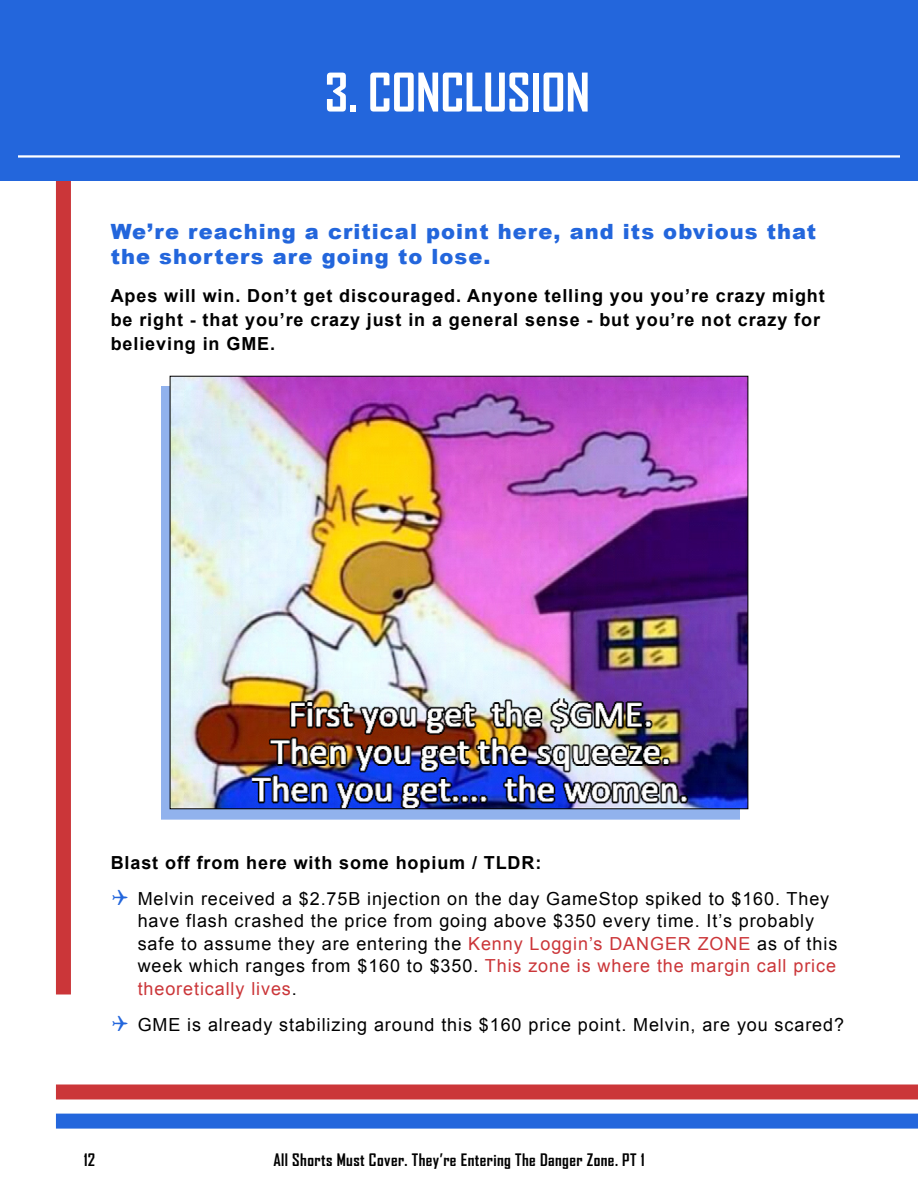
<style>
.page{position:relative;width:918px;height:1188px;background:#fff}
.page>*{position:absolute;margin:0;border:0;box-sizing:border-box;transform-origin:0 0}
.t1{font:700 51px "Agency FB";color:#fff}
.t2{font:900 21px/25.2px "Arial";letter-spacing:.05em;color:#2366dc}
.t3{font:18px/22.5px "Arial";letter-spacing:.05em;color:#000}
.t4{font:700 18px/24px "Arial";letter-spacing:.05em;color:#000}
.t5{font:700 16.5px "Agency FB";letter-spacing:.025em;color:#000}
.s1{color:#2366dc}
.s2{color:#cb3639}
</style>
<div class="page">
<div style="left:56px;top:0;width:15px;height:994px;background:#cb3639"></div>
<div style="left:56px;top:1114px;width:862px;height:15px;background:#2366dc"></div>
<div style="left:56px;top:1084px;width:862px;height:16px;background:#cb3639"></div>
<div style="left:0;top:0;width:918px;height:181px;background:#2366dc"></div>
<hr style="left:18px;top:155px;width:882px;height:3px;background:#fff">
<div style="left:161px;top:386px;width:579px;height:434px;background:#2366dc;opacity:.5"></div>
<img style="left:172px;top:378px;width:574px;height:429px">
<h1 class="t1" style="left:325px;top:64px;width:267px">3. Conclusion</h1>
<p class="t2" style="left:111px;top:218px;width:707px">We’re reaching a critical point here, and its obvious that the shorters are going to lose.</p>
<p class="t4" style="left:111px;top:284px;width:716px">Apes will win. Don’t get discouraged. Anyone telling you you’re crazy might be right - that you’re crazy just in a general sense - but you’re not crazy for believing in GME.</p>
<p class="t4" style="left:111px;top:851px;width:432px">Blast off from here with some hopium / TLDR:</p>
<p class="t3" style="left:138px;top:888px;width:701px;text-indent:-27px"><span class="s1">✔</span> Melvin received a $2.75B injection on the day GameStop spiked to $160. They have flash crashed the price from going above $350 every time. It’s probably safe to assume they are entering the <span class="s2">Kenny Loggin’s DANGER ZONE</span> as of this week which ranges from $160 to $350. <span class="s2">This zone is where the margin call price theoretically lives</span>.</p>
<p class="t3" style="left:111px;top:1014px;width:735px"><span class="s1">✔</span> GME is already stabilizing around this $160 price point. Melvin, are you scared?</p>
<p class="t5" style="left:84px;top:1150px;width:13px">12</p>
<p class="t5" style="left:273px;top:1150px;width:373px">All Shorts Must Cover. They’re Entering The Danger Zone. PT 1</p>
</div>
